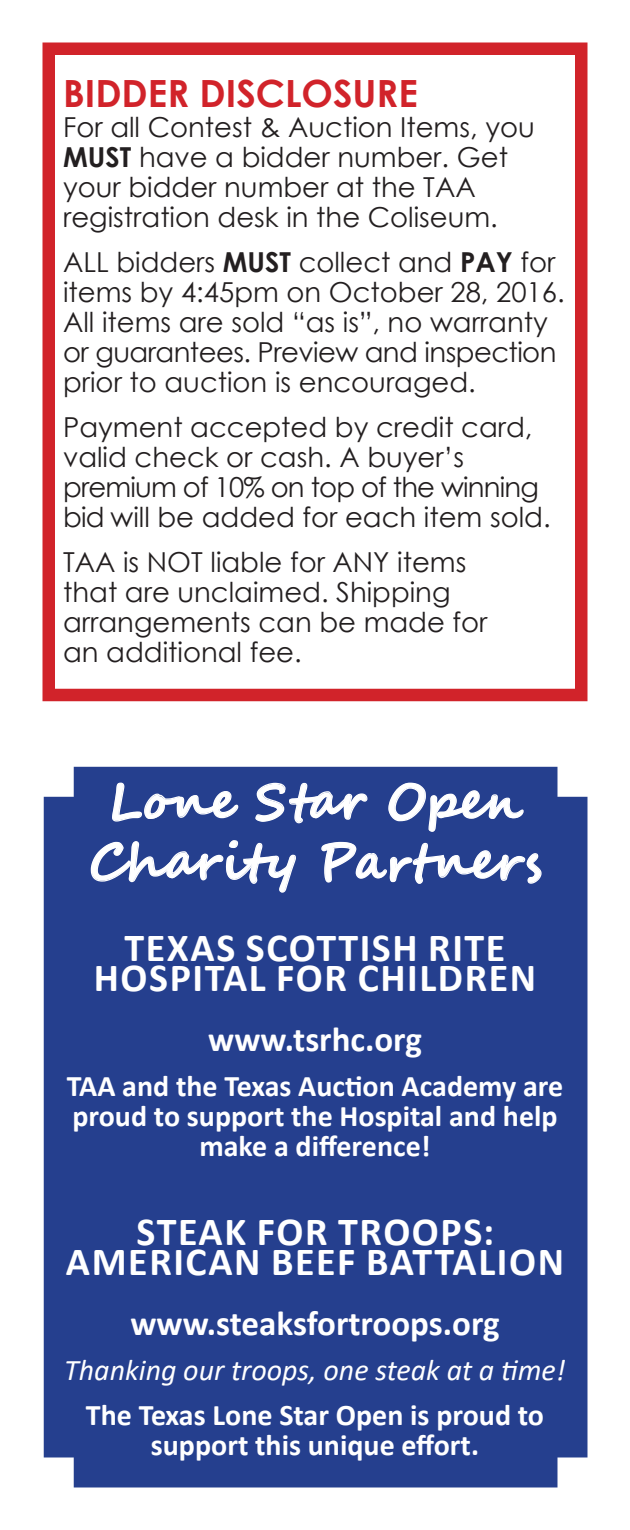
<style>
.page{position:relative;width:630px;height:1530px;background:#fff}
.page>*{position:absolute;margin:0;border:0;box-sizing:border-box;transform-origin:0 0}
.t1{font:700 50px/60px "Segoe Script";color:#fff;text-align:center}
.t2{font:700 40px/30px "Calibri";letter-spacing:.04em;color:#fff;text-align:center}
.t3{font:700 37.5px "Century Gothic";color:#d1232a}
.t4{font:700 35px "Calibri";color:#fff}
.t5{font:700 30px/30px "Calibri";color:#fff;text-align:center}
.t6{font:italic 30px "Calibri";color:#fff}
.t7{font:27.5px/30px "Century Gothic";color:#231f20}
.s1{font-weight:700}
</style>
<div class="page">
<div style="left:44px;top:767px;width:543px;height:720px;background:#253f8e"></div>
<svg style="left:111px;top:782px;width:128px;height:40px;background:#41589c"></svg>
<svg style="left:255px;top:782px;width:113px;height:42px;background:#455b9e"></svg>
<svg style="left:388px;top:779px;width:137px;height:54px;background:#3d549a"></svg>
<svg style="left:90px;top:839px;width:207px;height:55px;background:#3d549a"></svg>
<svg style="left:320px;top:841px;width:222px;height:46px;background:#40579c"></svg>
<div style="left:42px;top:42px;width:546px;height:659px;border:12px solid #d1232a"></div>
<h3 class="t3" style="left:63px;top:65px;width:356px">BIDDER DISCLOSURE</h3>
<p class="t7" style="left:63px;top:112px;width:473px">For all Contest &amp; Auction Items, you<br><span class="s1">MUST</span> have a bidder number. Get your bidder number at the TAA registration desk in the Coliseum.</p>
<p class="t7" style="left:63px;top:247px;width:503px">ALL bidders <span class="s1">MUST</span> collect and <span class="s1">PAY</span> for items by 4:45pm on October 28, 2016.<br>All items are sold “as is”, no warranty or guarantees. Preview and inspection prior to auction is encouraged.</p>
<p class="t7" style="left:63px;top:412px;width:489px">Payment accepted by credit card, valid check or cash. A buyer’s premium of 10% on top of the winning bid will be added for each item sold.</p>
<p class="t7" style="left:63px;top:547px;width:426px">TAA is NOT liable for ANY items that are unclaimed. Shipping arrangements can be made for an additional fee.</p>
<h1 class="t1" style="left:88px;top:772px;width:455px">Lone Star Open<br>Charity Partners</h1>
<h2 class="t2" style="left:94px;top:935px;width:444px">TEXAS SCOTTISH RITE<br>HOSPITAL FOR CHILDREN</h2>
<p class="t4" style="left:208px;top:1014px;width:215px">www.tsrhc.org</p>
<p class="t5" style="left:67px;top:1072px;width:498px">TAA and the Texas Auction Academy are proud to support the Hospital and help make a difference!</p>
<h2 class="t2" style="left:66px;top:1219px;width:500px">STEAK FOR TROOPS:<br>AMERICAN BEEF BATTALION</h2>
<p class="t4" style="left:130px;top:1299px;width:371px">www.steaksfortroops.org</p>
<p class="t6" style="left:64px;top:1349px;width:503px">Thanking our troops, one steak at a time!</p>
<p class="t5" style="left:86px;top:1402px;width:460px">The Texas Lone Star Open is proud to support this unique effort.</p>
</div>
